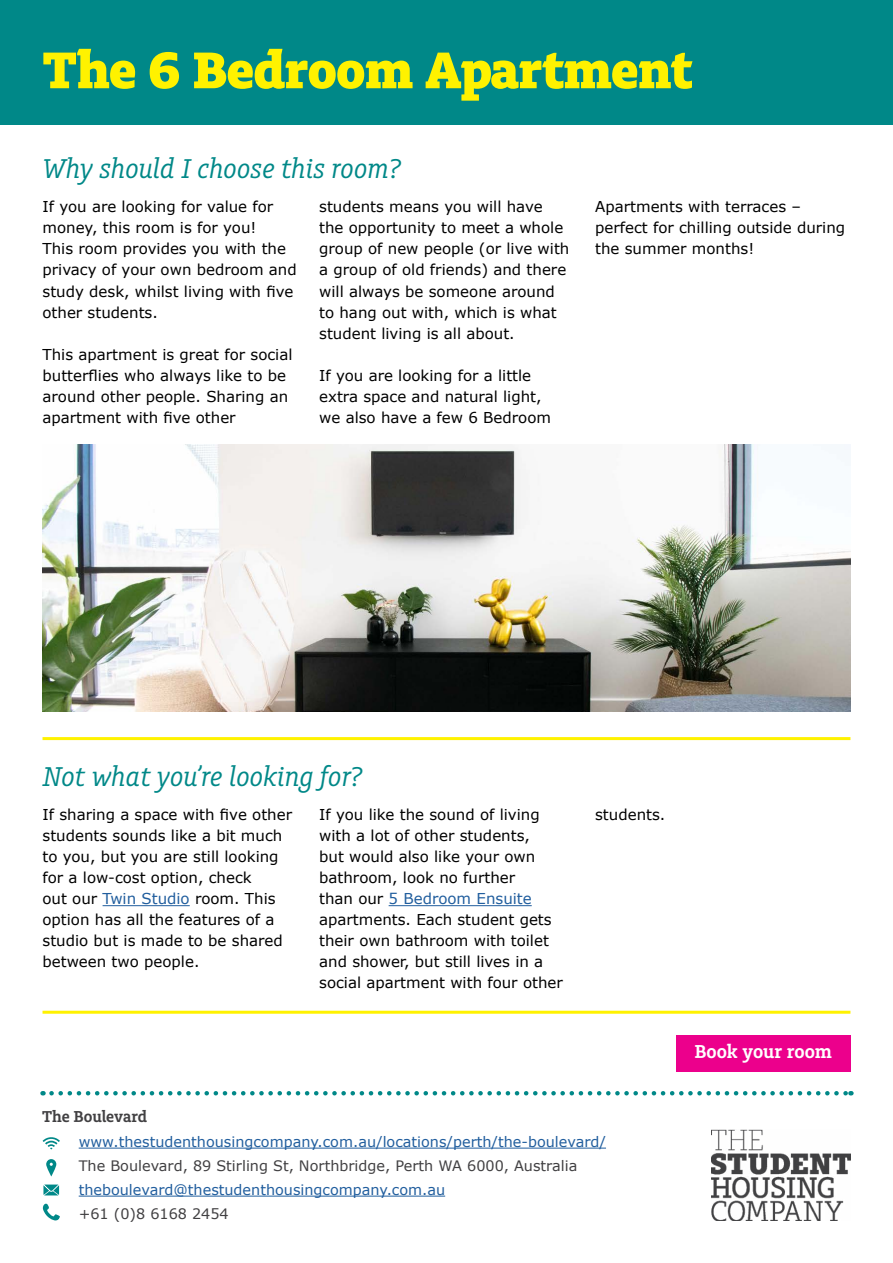
<style>
.page{position:relative;width:893px;height:1263px;background:#fff}
.page>*{position:absolute;margin:0;border:0;box-sizing:border-box;transform-origin:0 0}
.t1{font:900 54px "Charlie Std";letter-spacing:-.005em;color:#fff200}
.t2{font:italic 28.5px "Charlie Std";color:#088}
.t3{font:600 19.5px "Charlie Std";color:#fff}
.t4{font:600 16.5px "Charlie Std";letter-spacing:-.005em;color:#414042}
.t5{font:15px/21px "Verdana";color:#000}
.t6{font:14.4px "Verdana";color:#215e9e}
.t7{font:14.4px "Verdana";color:#414042}
.s1{color:#215e9e}
</style>
<div class="page">
<div style="left:676px;top:1035px;width:174px;height:36px;background:#ec008c"></div>
<svg style="left:51px;top:1091px;width:800px;height:4px"></svg>
<div style="left:0;top:0;width:893px;height:124px;background:#088"></div>
<hr style="left:103px;top:905px;width:87px;height:1px;background:#215e9e">
<hr style="left:389px;top:905px;width:143px;height:1px;background:#215e9e">
<img style="left:43px;top:444px;width:807px;height:268px">
<hr style="left:43px;top:737px;width:807px;height:3px;background:#fff200">
<hr style="left:43px;top:1011px;width:807px;height:3px;background:#fff200">
<hr style="left:79px;top:1148px;width:527px;height:1px;background:#215e9e">
<hr style="left:79px;top:1196px;width:366px;height:1px;background:#215e9e">
<svg style="left:43px;top:1137px;width:17px;height:12px"></svg>
<img style="left:711px;top:1130px;width:139px;height:90px">
<svg style="left:46px;top:1159px;width:10px;height:17px"></svg>
<svg style="left:43px;top:1184px;width:16px;height:11px"></svg>
<svg style="left:42px;top:1203px;width:18px;height:18px"></svg>
<h1 class="t1" style="left:43px;top:39px;width:651px">The 6 Bedroom Apartment</h1>
<h2 class="t2" style="left:43px;top:153px;width:360px">Why should I choose this room?</h2>
<p class="t5" style="left:43px;top:197px;width:256px">If you are looking for value for money, this room is for you!<br>This room provides you with the privacy of your own bedroom and study desk, whilst living with five other students.</p>
<p class="t5" style="left:43px;top:344px;width:251px">This apartment is great for social butterflies who always like to be around other people. Sharing an apartment with five other</p>
<p class="t5" style="left:319px;top:197px;width:252px">students means you will have the opportunity to meet a whole group of new people (or live with a group of old friends) and there will always be someone around to hang out with, which is what student living is all about.</p>
<p class="t5" style="left:319px;top:365px;width:233px">If you are looking for a little extra space and natural light, we also have a few 6 Bedroom</p>
<p class="t5" style="left:595px;top:197px;width:252px">Apartments with terraces – perfect for chilling outside during the summer months!</p>
<h2 class="t2" style="left:43px;top:760px;width:321px">Not what you’re looking for?</h2>
<p class="t5" style="left:43px;top:805px;width:251px">If sharing a space with five other students sounds like a bit much to you, but you are still looking for a low-cost option, check<br>out our <span class="s1">Twin Studio</span> room. This option has all the features of a studio but is made to be shared between two people.</p>
<p class="t5" style="left:319px;top:805px;width:245px">If you like the sound of living with a lot of other students,<br>but would also like your own bathroom, look no further<br>than our <span class="s1">5 Bedroom Ensuite </span>apartments. Each student gets their own bathroom with toilet and shower, but still lives in a social apartment with four other</p>
<p class="t5" style="left:595px;top:805px;width:72px">students.</p>
<p class="t4" style="left:42px;top:1107px;width:107px">The Boulevard</p>
<p class="t6" style="left:79px;top:1132px;width:529px">www.thestudenthousingcompany.com.au/locations/perth/the-boulevard/</p>
<p class="t7" style="left:79px;top:1156px;width:500px">The Boulevard, 89 Stirling St, Northbridge, Perth WA 6000, Australia</p>
<p class="t6" style="left:79px;top:1180px;width:368px">theboulevard@thestudenthousingcompany.com.au</p>
<p class="t7" style="left:79px;top:1204px;width:152px">+61 (0)8 6168 2454</p>
<h3 class="t3" style="left:694px;top:1040px;width:139px">Book your room</h3>
</div>
